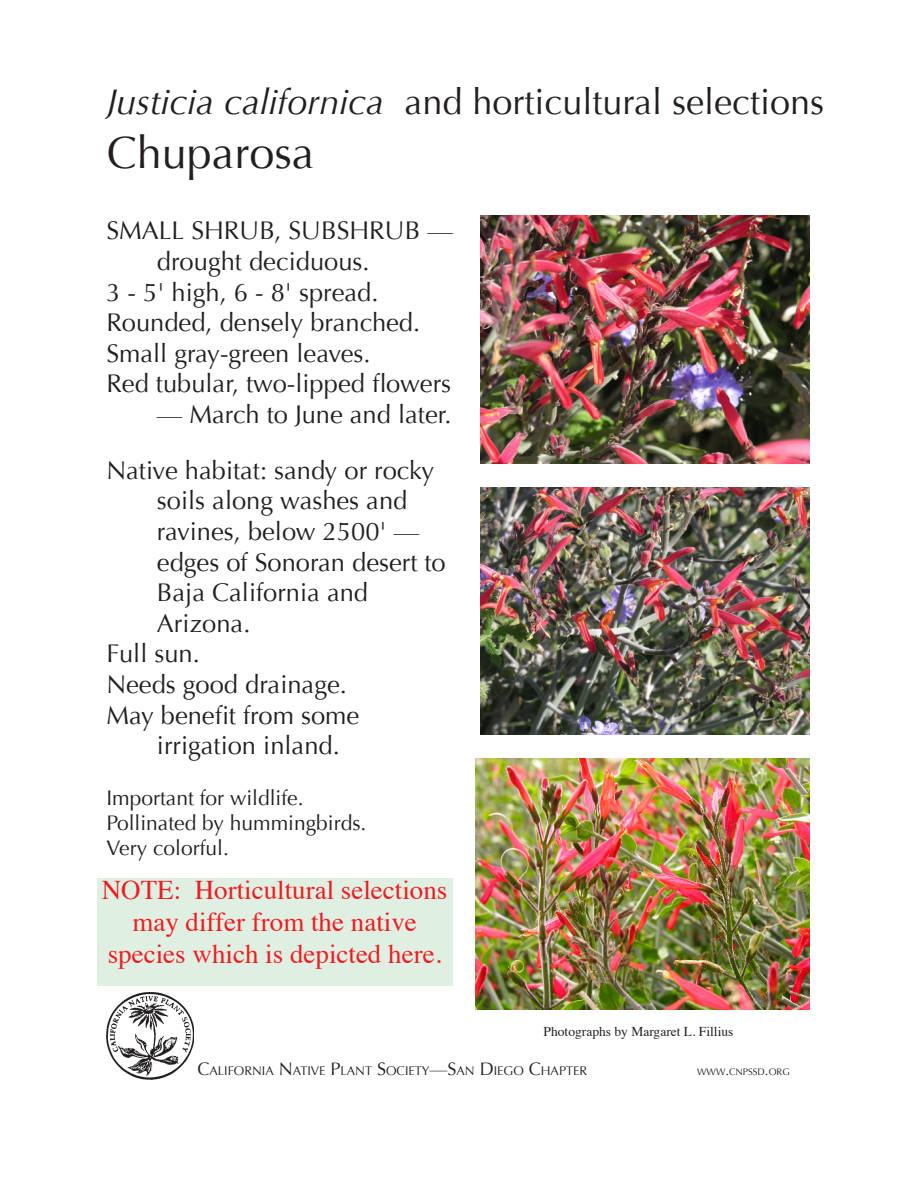
<style>
.page{position:relative;width:918px;height:1188px;background:#fff}
.page>*{position:absolute;margin:0;border:0;box-sizing:border-box;transform-origin:0 0}
.Body_text{font:45px "Optima";color:#231f20}
.Body_text-2{font:36px "Optima";color:#231f20}
.t1{font:27px/32.4px "Times";color:#ee1d23;text-align:center}
.Body_text-3{font:25.5px/30.6px "Optima";color:#231f20}
.Body_text-4{font:21px "Optima";color:#231f20}
.t2{font:13.5px "Times";color:#231f20}
.Body_text-5{font:12.6px "Optima";color:#231f20}
.Body_text-6{font:9.45px "Optima";color:#231f20}
.s1{font-style:italic}
.s2{font-size:18px}
.s3{font-size:13.5px}
</style>
<div class="page">
<img style="left:106px;top:992px;width:88px;height:88px">
<img style="left:475px;top:758px;width:335px;height:251px">
<img style="left:480px;top:216px;width:330px;height:247px">
<img style="left:480px;top:487px;width:330px;height:247px">
<div style="left:97px;top:878px;width:355px;height:108px;background:#dff0e3"></div>
<p class="Body_text-2" style="left:107px;top:81px;width:719px"><span class="s1">Justicia californica</span> and horticultural selections</p>
<p class="Body_text" style="left:107px;top:127px;width:209px">Chuparosa</p>
<p class="Body_text-3" style="left:157px;top:216px;width:297px;text-indent:-51px">SMALL SHRUB, SUBSHRUB — drought deciduous.</p>
<p class="Body_text-3" style="left:106px;top:277px;width:274px">3 - 5' high, 6 - 8' spread.</p>
<p class="Body_text-3" style="left:106px;top:308px;width:315px">Rounded, densely branched.</p>
<p class="Body_text-3" style="left:106px;top:338px;width:266px">Small gray-green leaves.</p>
<p class="Body_text-3" style="left:106px;top:369px;width:346px">Red tubular, two-lipped flowers</p>
<p class="Body_text-3" style="left:157px;top:399px;width:296px">— March to June and later.</p>
<p class="Body_text-3" style="left:157px;top:455px;width:279px;text-indent:-51px">Native habitat: sandy or rocky soils along washes and</p>
<p class="Body_text-3" style="left:157px;top:516px;width:290px">ravines, below 2500' — edges of Sonoran desert to<br>Baja California and</p>
<p class="Body_text-3" style="left:157px;top:608px;width:95px">Arizona.</p>
<p class="Body_text-3" style="left:106px;top:639px;width:95px">Full sun.</p>
<p class="Body_text-3" style="left:106px;top:669px;width:242px">Needs good drainage.</p>
<p class="Body_text-3" style="left:106px;top:700px;width:254px">May benefit from some</p>
<p class="Body_text-3" style="left:157px;top:731px;width:184px">irrigation inland.</p>
<p class="Body_text-4" style="left:106px;top:785px;width:199px">Important for wildlife.</p>
<p class="Body_text-4" style="left:106px;top:811px;width:262px">Pollinated by hummingbirds.</p>
<p class="Body_text-4" style="left:106px;top:836px;width:124px">Very colorful.</p>
<p class="t1" style="left:102px;top:871px;width:347px">NOTE: Horticultural selections may differ from the native</p>
<p class="t1" style="left:108px;top:936px;width:335px">species which is depicted here.</p>
<p class="t2" style="left:544px;top:1018px;width:191px">Photographs by Margaret L. Fillius</p>
<p class="Body_text-5" style="left:197px;top:1063px;width:391px"><span class="s2">C</span>ALIFORNIA <span class="s2">N</span> ATIVE <span class="s2">P</span>LANT <span class="s2">S</span>OCIETY<span class="s2">—</span><span class="s2">S</span>AN <span class="s2">D</span>IEGO <span class="s2">C</span>HAPTER</p>
<p class="Body_text-6" style="left:697px;top:1066px;width:52px">WWW<span class="s3">.</span>CNPSSD</p>
<p class="Body_text-6" style="left:765px;top:1066px;width:26px"><span class="s3">.</span>ORG</p>
</div>
